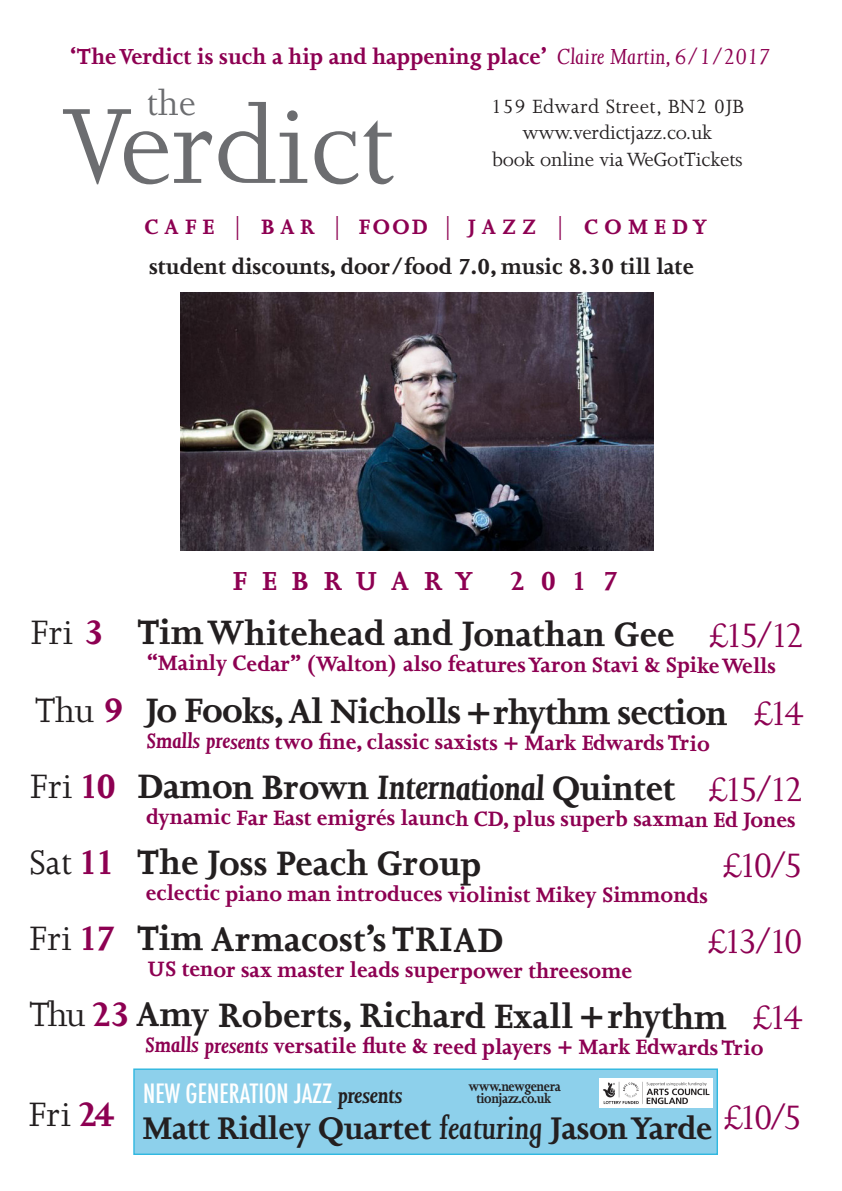
<style>
.page{position:relative;width:842px;height:1191px;background:#fff}
.page>*{position:absolute;margin:0;border:0;box-sizing:border-box;transform-origin:0 0}
.t1{font:123px "Joanna";color:#6c6d70}
.t2{font:40px "Joanna";color:#6c6d70}
.t3{font:700 39px "Joanna";letter-spacing:-.005em;color:#231f20}
.t4{font:700 39px "Joanna";letter-spacing:-.025em;color:#231f20}
.t5{font:39px "Joanna";letter-spacing:-.135em;color:#8d0052}
.t6{font:39px "Joanna";color:#231f20}
.t7{font:700 36px "Joanna";letter-spacing:-.01em;color:#231f20}
.t8{font:700 30px "Joanna";letter-spacing:.5em;color:#8d0052}
.t9{font:500 condensed 26px "Futura";color:#fff}
.t10{font:700 25px "Joanna";color:#8d0052}
.t11{font:700 25px "Joanna";color:#231f20}
.t12{font:700 24px "Joanna";letter-spacing:-.005em;color:#8d0052}
.t13{font:700 24px "Joanna";letter-spacing:.25em;color:#8d0052}
.t14{font:22px "Joanna";letter-spacing:-.01em;color:#231f20}
.t15{font:22px "Joanna";letter-spacing:.02em;color:#231f20}
.t16{font:700 15.4px/12px "Joanna";letter-spacing:-.03em;color:#231f20;text-align:center;scale:.91 1}
.s1{font-weight:400;font-style:italic}
.s2{font-weight:400}
.s3{color:#8d0052}
.s4{font-weight:400;color:#8d0052}
.s5{font-style:italic}
.s6{font-family:"Joanna";font-weight:700;font-style:italic;font-stretch:normal;font-size:25px;color:#231f20}
.s7{font-weight:600;font-style:italic}
.s8{font-weight:700;color:#8d0052}
</style>
<div class="page">
<img style="left:181px;top:292px;width:473px;height:258px">
<div style="left:134px;top:1069px;width:583px;height:85px;background:#8dd0eb"></div>
<div style="left:133px;top:1068px;width:585px;height:87px;border:1px solid #31b8e0"></div>
<img style="left:600px;top:1078px;width:113px;height:29px">
<p class="t10" style="left:70px;top:43px;width:702px">‘The Verdict is such a hip and happening place’ <span class="s1">Claire Martin, 6/1/2017</span></p>
<p class="t15" style="left:491px;top:94px;width:255px">159 Edward Street, BN2 0JB</p>
<p class="t14" style="left:522px;top:121px;width:191px">www.verdictjazz.co.uk</p>
<p class="t14" style="left:492px;top:147px;width:252px">book online via WeGotTickets</p>
<p class="t2" style="left:147px;top:82px;width:51px">the</p>
<p class="t1" style="left:61px;top:80px;width:335px">Verdict</p>
<p class="t13" style="left:144px;top:214px;width:564px">CAFE <span class="s2">|</span> BAR <span class="s2">|</span> FOOD <span class="s2">|</span> JAZZ <span class="s2">|</span> COMEDY</p>
<p class="t11" style="left:149px;top:253px;width:546px">student discounts, door/food 7.0, music 8.30 till late</p>
<p class="t8" style="left:233px;top:564px;width:387px">FEBRUARY 2017</p>
<p class="t3" style="left:31px;top:612px;width:776px"><span class="s2">Fri</span> <span class="s3">3</span> Tim Whitehead and Jonathan Gee <span class="s4">£15/12</span></p>
<p class="t12" style="left:147px;top:651px;width:631px">“Mainly Cedar” (Walton) also features Yaron Stavi &amp; Spike Wells</p>
<p class="t4" style="left:35px;top:690px;width:771px"><span class="s2">Thu</span> <span class="s3">9</span> Jo Fooks, Al Nicholls + rhythm section <span class="s4">£14</span></p>
<p class="t12" style="left:146px;top:729px;width:565px"><span class="s5">Smalls presents</span> two fine, classic saxists + Mark Edwards Trio</p>
<p class="t3" style="left:30px;top:766px;width:776px"><span class="s2">Fri</span> <span class="s3">10</span> Damon Brown <span class="s5">International</span> Quintet <span class="s4">£15/12</span></p>
<p class="t12" style="left:146px;top:805px;width:651px">dynamic Far East emigrés launch CD, plus superb saxman Ed Jones</p>
<p class="t3" style="left:30px;top:842px;width:453px"><span class="s2">Sat</span> <span class="s3">11</span> The Joss Peach Group</p>
<p class="t5" style="left:722px;top:844px;width:83px">£10/5</p>
<p class="t12" style="left:146px;top:881px;width:564px">eclectic piano man introduces violinist Mikey Simmonds</p>
<p class="t3" style="left:29px;top:918px;width:476px"><span class="s2">Fri</span> <span class="s3">17</span> Tim Armacost’s TRIAD</p>
<p class="t5" style="left:707px;top:920px;width:98px">£13/10</p>
<p class="t12" style="left:148px;top:957px;width:486px">US tenor sax master leads superpower threesome</p>
<p class="t3" style="left:29px;top:994px;width:776px"><span class="s2">Thu</span> <span class="s3">23</span> Amy Roberts, Richard Exall + rhythm <span class="s4">£14</span></p>
<p class="t12" style="left:145px;top:1033px;width:620px"><span class="s5">Smalls presents</span> versatile flute &amp; reed players + Mark Edwards Trio</p>
<p class="t9" style="left:143px;top:1077px;width:260px">NEW GENERATION JAZZ <span class="s6">presents</span></p>
<p class="t7" style="left:142px;top:1109px;width:571px">Matt Ridley Quartet <span class="s7">featuring</span> Jason Yarde</p>
<p class="t16" style="left:468px;top:1080px;width:103px">www.newgenera tionjazz.co.uk</p>
<p class="t6" style="left:29px;top:1093px;width:88px">Fri <span class="s8">24</span></p>
<p class="t5" style="left:723px;top:1096px;width:81px">£10/5</p>
</div>
